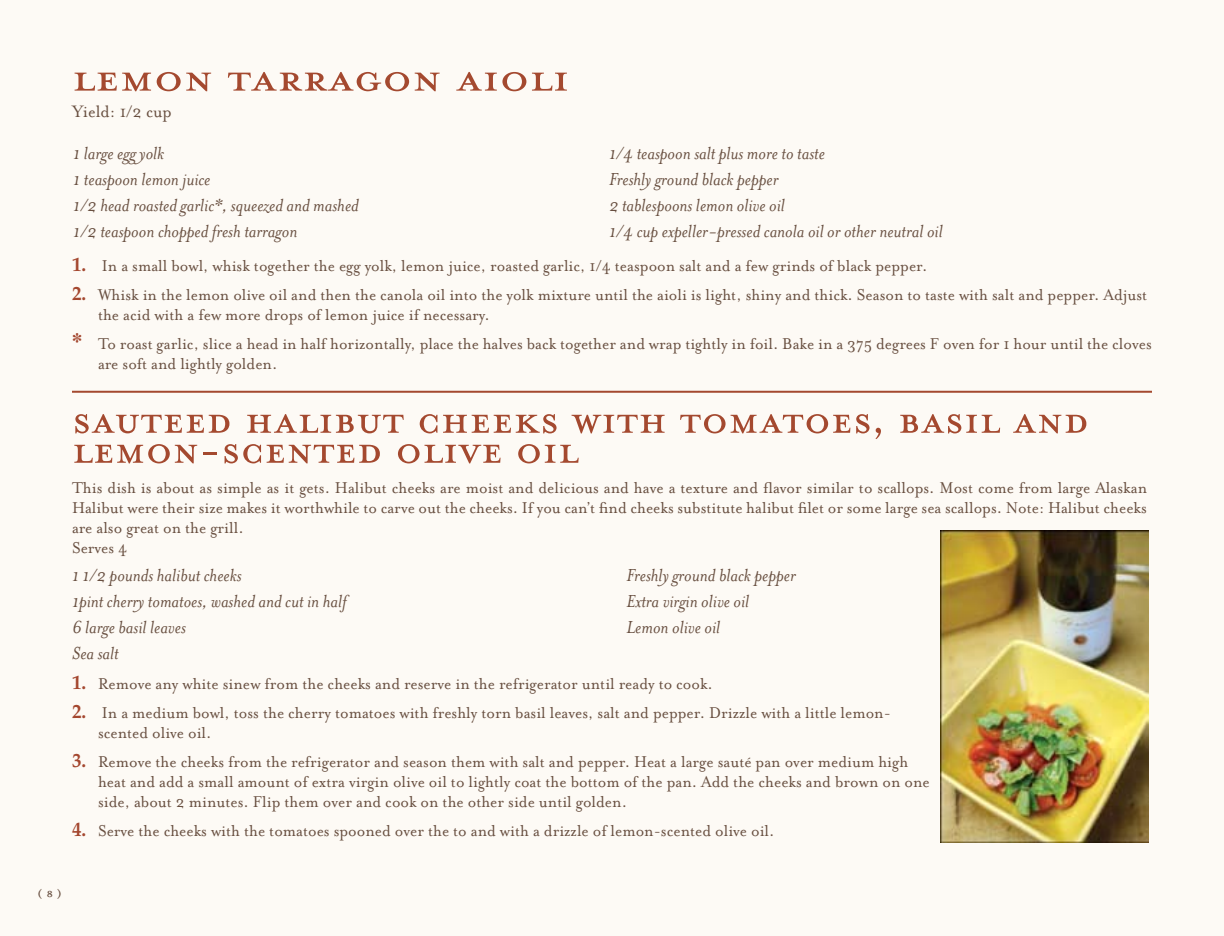
<style>
.page{position:relative;width:1224px;height:936px;background:#fdfaf5}
.page>*{position:absolute;margin:0;border:0;box-sizing:border-box;transform-origin:0 0}
.t1{font:54px "Mrs Eaves All Petite Caps";color:#a4492f}
.t2{font:54px "Mrs Eaves All Petite Caps";color:#a4492f;scale:1.11 1}
.t3{font:italic 20px/26px "Mrs Eaves";color:#684f40}
.t4{font:19px "Mrs Eaves Roman";color:#684f40;scale:.95 1}
.t5{font:18px/20px "Mrs Eaves Roman";color:#684f40;scale:.95 1}
.t6{font:18px "Mrs Eaves All Petite Caps";color:#684f40}
.s1{font-family:"Palatino";font-weight:700;font-size:20px;color:#a4472f}
.s2{font-size:26px;color:#a4472f}
</style>
<div class="page">
<hr style="left:72px;top:391px;width:1080px;height:2px;background:#a4492f">
<img style="left:941px;top:530px;width:207px;height:313px">
<h1 class="t2" style="left:72px;top:54px;width:450px">Lemon Tarragon Aioli</h1>
<p class="t4" style="left:72px;top:101px;width:107px">Yield: 1/2 cup</p>
<p class="t3" style="left:73px;top:140px;width:287px">1 large egg yolk<br>1 teaspoon lemon juice<br>1/2 head roasted garlic*, squeezed and mashed<br>1/2 teaspoon chopped fresh tarragon</p>
<p class="t3" style="left:609px;top:140px;width:335px">1/4 teaspoon salt plus more to taste<br>Freshly ground black pepper<br>2 tablespoons lemon olive oil<br>1/4 cup expeller-pressed canola oil or other neutral oil</p>
<p class="t5" style="left:72px;top:256px;width:902px"><span class="s1">1.</span> In a small bowl, whisk together the egg yolk, lemon juice, roasted garlic, 1/4 teaspoon salt and a few grinds of black pepper.</p>
<p class="t5" style="left:98px;top:285px;width:1106px;text-indent:-26px"><span class="s1">2.</span> Whisk in the lemon olive oil and then the canola oil into the yolk mixture until the aioli is light, shiny and thick. Season to taste with salt and pepper. Adjust the acid with a few more drops of lemon juice if necessary.</p>
<p class="t5" style="left:98px;top:334px;width:1111px;text-indent:-26px"><span class="s2">*</span> To roast garlic, slice a head in half horizontally, place the halves back together and wrap tightly in foil. Bake in a 375 degrees F oven for 1 hour until the cloves are soft and lightly golden.</p>
<h1 class="t1" style="left:72px;top:396px;width:1019px">Sauteed Halibut Cheeks with Tomatoes, Basil and</h1>
<h1 class="t1" style="left:72px;top:426px;width:508px">Lemon-scented Olive Oil</h1>
<p class="t5" style="left:72px;top:478px;width:1133px">This dish is about as simple as it gets. Halibut cheeks are moist and delicious and have a texture and flavor similar to scallops. Most come from large Alaskan Halibut were their size makes it worthwhile to carve out the cheeks. If you can’t find cheeks substitute halibut filet or some large sea scallops. Note: Halibut cheeks are also great on the grill.<br>Serves 4</p>
<p class="t3" style="left:72px;top:563px;width:276px">1 1/2 pounds halibut cheeks<br>1pint cherry tomatoes, washed and cut in half<br>6 large basil leaves<br>Sea salt</p>
<p class="t3" style="left:626px;top:563px;width:171px">Freshly ground black pepper<br>Extra virgin olive oil<br>Lemon olive oil</p>
<p class="t5" style="left:72px;top:674px;width:676px"><span class="s1">1.</span> Remove any white sinew from the cheeks and reserve in the refrigerator until ready to cook.</p>
<p class="t5" style="left:98px;top:703px;width:836px;text-indent:-26px"><span class="s1">2.</span> In a medium bowl, toss the cherry tomatoes with freshly torn basil leaves, salt and pepper. Drizzle with a little lemon&shy;scented olive oil.</p>
<p class="t5" style="left:98px;top:752px;width:877px;text-indent:-26px"><span class="s1">3.</span> Remove the cheeks from the refrigerator and season them with salt and pepper. Heat a large sauté pan over medium high heat and add a small amount of extra virgin olive oil to lightly coat the bottom of the pan. Add the cheeks and brown on one side, about 2 minutes. Flip them over and cook on the other side until golden.</p>
<p class="t5" style="left:72px;top:821px;width:741px"><span class="s1">4.</span> Serve the cheeks with the tomatoes spooned over the to and with a drizzle of lemon-scented olive oil.</p>
<p class="t6" style="left:38px;top:885px;width:26px">( )</p>
</div>
